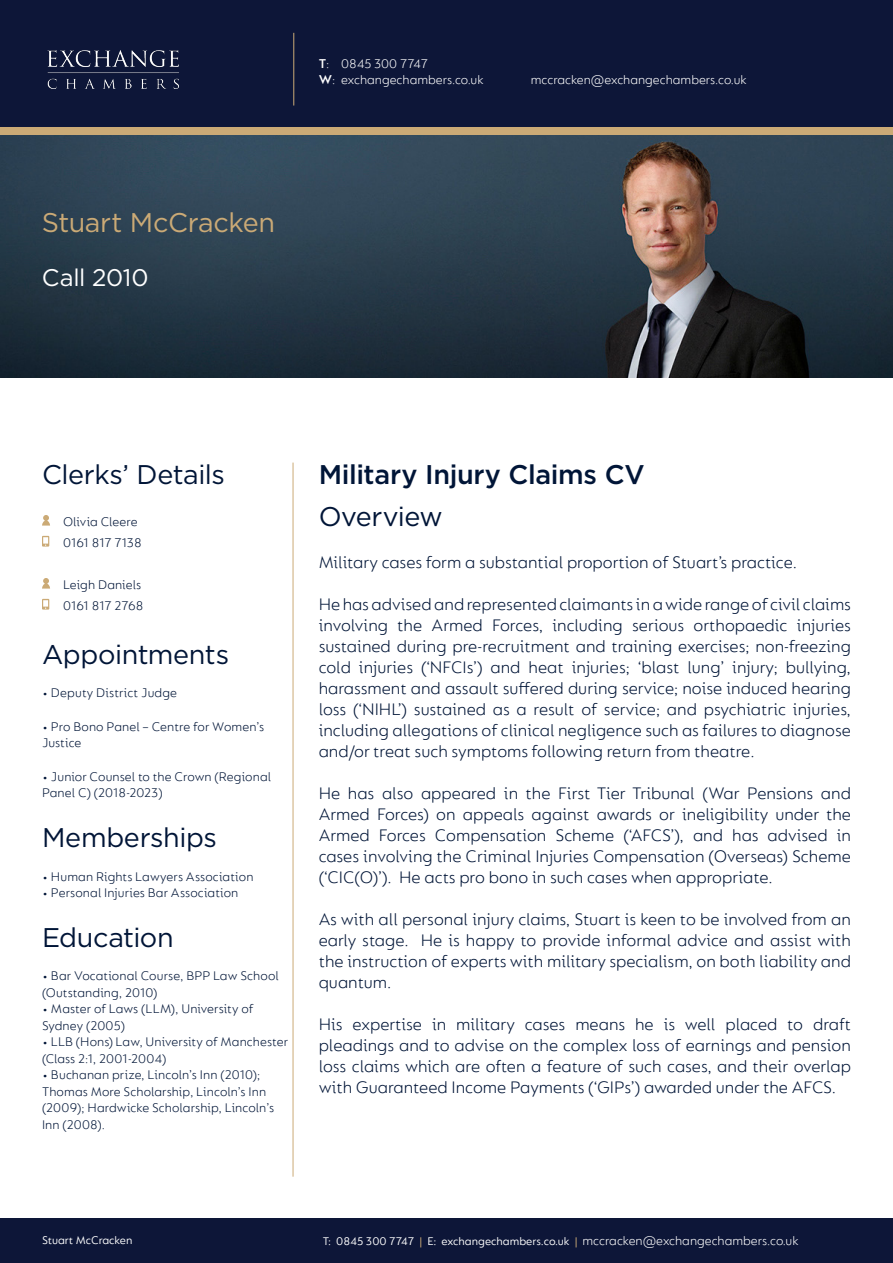
<style>
.page{position:relative;width:893px;height:1263px;background:#fff}
.page>*{position:absolute;margin:0;border:0;box-sizing:border-box;transform-origin:0 0}
.t1{font:27px "Gotham";letter-spacing:-.015em;color:#001537}
.t2{font:500 27px "Gotham";letter-spacing:-.01em;color:#001537}
.t3{font:27px "Gotham";letter-spacing:-.015em;color:#cbaa76}
.t4{font:24px "Gotham";letter-spacing:-.015em;color:#fff}
.t5{font:300 18px/21px "FS Lucas";color:#001537;text-align:justify}
.t6{font:300 13.5px/16.5px "FS Lucas";letter-spacing:.005em;color:#001537}
.t7{font:300 13.5px/16.2px "FS Lucas";color:#fff}
.t8{font:12px "FS Lucas";color:#fff}
.s1{font-weight:600}
.s2{color:#cbaa76}
</style>
<div class="page">
<div style="left:0;top:64px;width:893px;height:72px;background:#cbaa76"></div>
<div style="left:0;top:0;width:893px;height:127px;background:#0d1638"></div>
<div style="left:0;top:1219px;width:893px;height:44px;background:#0d1638"></div>
<img style="left:47px;top:50px;width:132px;height:39px">
<hr style="left:293px;top:33px;width:1px;height:73px;background:#cbaa76">
<hr style="left:293px;top:463px;width:1px;height:714px;background:#cbaa76">
<img style="left:0;top:135px;width:893px;height:242px">
<svg style="left:42px;top:536px;width:7px;height:11px"></svg>
<svg style="left:42px;top:599px;width:7px;height:11px"></svg>
<svg style="left:42px;top:515px;width:8px;height:11px"></svg>
<svg style="left:42px;top:578px;width:8px;height:11px"></svg>
<p class="t7" style="left:319px;top:55px;width:166px"><span class="s1">T</span>: 0845 300 7747<br><span class="s1">W</span>: exchangechambers.co.uk</p>
<p class="t7" style="left:531px;top:71px;width:217px">mccracken@exchangechambers.co.uk</p>
<p class="t3" style="left:42px;top:205px;width:235px">Stuart McCracken</p>
<p class="t4" style="left:42px;top:262px;width:108px">Call 2010</p>
<p class="t1" style="left:42px;top:457px;width:184px">Clerks’ Details</p>
<p class="t6" style="left:63px;top:510px;width:80px;line-height:21px">Olivia Cleere<br>0161 817 7138</p>
<p class="t6" style="left:63px;top:573px;width:82px;line-height:21px">Leigh Daniels<br>0161 817 2768</p>
<p class="t1" style="left:42px;top:637px;width:189px">Appointments</p>
<p class="t6" style="left:42px;top:684px;width:137px">• Deputy District Judge</p>
<p class="t6" style="left:42px;top:718px;width:224px">• Pro Bono Panel – Centre for Women’s<br>Justice</p>
<p class="t6" style="left:42px;top:768px;width:231px">• Junior Counsel to the Crown (Regional<br>Panel C) (2018-2023)</p>
<p class="t1" style="left:42px;top:820px;width:176px">Memberships</p>
<p class="t6" style="left:42px;top:868px;width:213px">• Human Rights Lawyers Association</p>
<p class="t6" style="left:42px;top:884px;width:198px">• Personal Injuries Bar Association</p>
<p class="t1" style="left:42px;top:920px;width:133px">Education</p>
<p class="t6" style="left:42px;top:967px;width:238px">• Bar Vocational Course, BPP Law School (Outstanding, 2010)</p>
<p class="t6" style="left:42px;top:1000px;width:213px">• Master of Laws (LLM), University of<br>Sydney (2005)</p>
<p class="t6" style="left:42px;top:1033px;width:248px">• LLB (Hons) Law, University of Manchester</p>
<p class="t6" style="left:42px;top:1050px;width:126px">(Class 2:1, 2001-2004)</p>
<p class="t6" style="left:42px;top:1066px;width:234px">• Buchanan prize, Lincoln’s Inn (2010); Thomas More Scholarship, Lincoln’s Inn (2009); Hardwicke Scholarship, Lincoln’s Inn (2008).</p>
<p class="t2" style="left:319px;top:456px;width:328px">Military Injury Claims CV</p>
<p class="t1" style="left:319px;top:499px;width:126px">Overview</p>
<p class="t5" style="left:319px;top:551px;width:480px">Military cases form a substantial proportion of Stuart’s practice.</p>
<p class="t5" style="left:319px;top:593px;width:534px">He has advised and represented claimants in a wide range of civil claims involving the Armed Forces, including serious orthopaedic injuries sustained during pre-recruitment and training exercises; non-freezing cold injuries (‘NFCIs’) and heat injuries; ‘blast lung’ injury; bullying, harassment and assault suffered during service; noise induced hearing loss (‘NIHL’) sustained as a result of service; and psychiatric injuries, including allegations of clinical negligence such as failures to diagnose and/or treat such symptoms following return from theatre.</p>
<p class="t5" style="left:319px;top:782px;width:534px">He has also appeared in the First Tier Tribunal (War Pensions and Armed Forces) on appeals against awards or ineligibility under the Armed Forces Compensation Scheme (‘AFCS’), and has advised in cases involving the Criminal Injuries Compensation (Overseas) Scheme (‘CIC(O)’). He acts pro bono in such cases when appropriate.</p>
<p class="t5" style="left:319px;top:908px;width:534px">As with all personal injury claims, Stuart is keen to be involved from an early stage. He is happy to provide informal advice and assist with the instruction of experts with military specialism, on both liability and quantum.</p>
<p class="t5" style="left:319px;top:1013px;width:534px">His expertise in military cases means he is well placed to draft pleadings and to advise on the complex loss of earnings and pension loss claims which are often a feature of such cases, and their overlap with Guaranteed Income Payments (‘GIPs’) awarded under the AFCS.</p>
<p class="t7" style="left:583px;top:1233px;width:217px">mccracken@exchangechambers.co.uk</p>
<p class="t8" style="left:42px;top:1233px;width:92px">Stuart McCracken</p>
<p class="t8" style="left:323px;top:1235px;width:256px">T: 0845 300 7747 <span class="s2">|</span> E: exchangechambers.co.uk <span class="s2">|</span></p>
</div>
